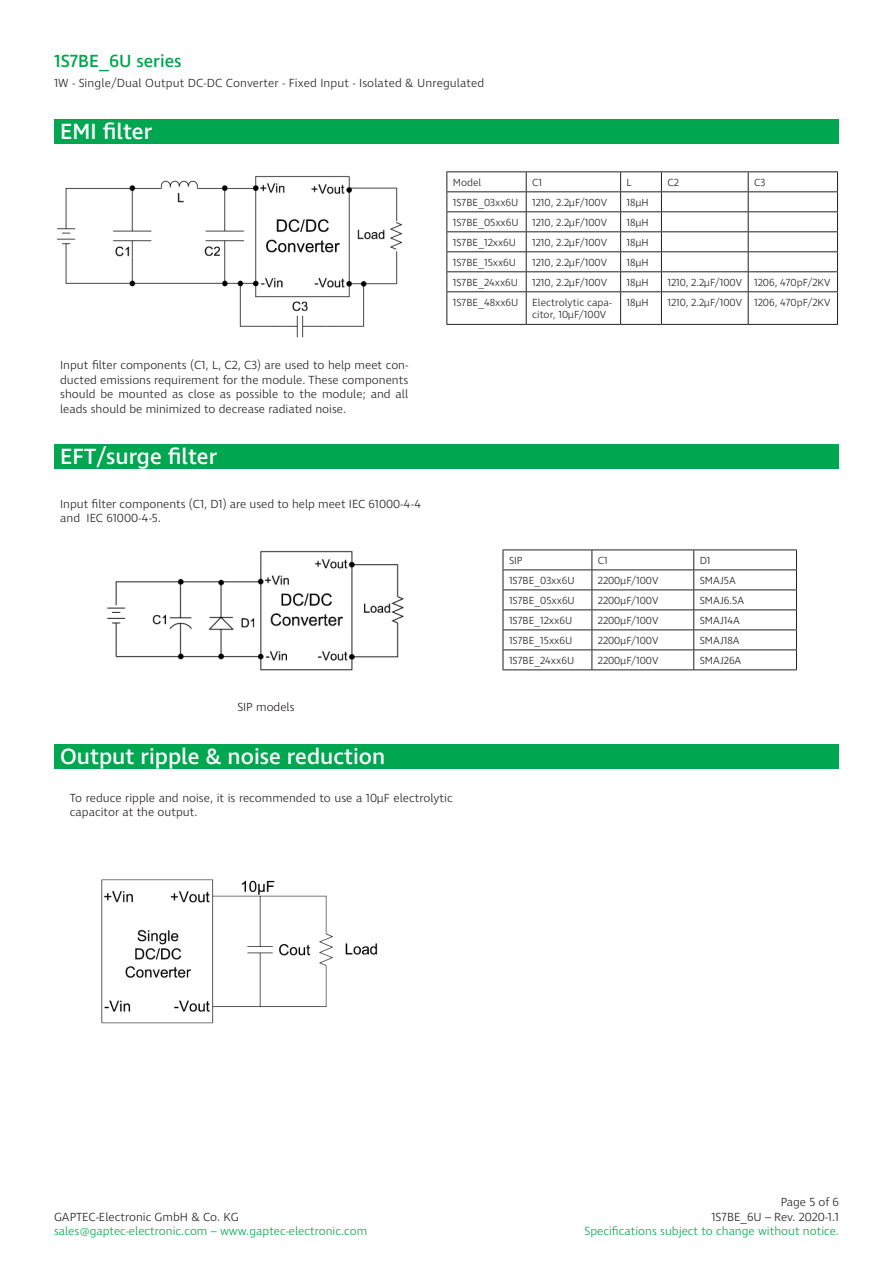
<style>
.page{position:relative;width:893px;height:1263px;background:#fff}
.page>*{position:absolute;margin:0;border:0;box-sizing:border-box;transform-origin:0 0}
.t1{font:500 22.5px "Ingra";color:#fff}
.t2{font:500 18px "Ingra";color:#00a650}
.t3{font:300 12px/14.4px "Ingra";color:#221f1f}
.t4{font:300 12px "Ingra";color:#00a650}
.t5{font:300 10.5px/12.6px "Ingra";color:#221f1f}
</style>
<div class="page">
<div style="left:54px;top:119px;width:785px;height:25px;background:#00a650"></div>
<div style="left:54px;top:444px;width:785px;height:25px;background:#00a650"></div>
<div style="left:54px;top:744px;width:785px;height:25px;background:#00a650"></div>
<img style="left:57px;top:176px;width:346px;height:162px">
<img style="left:107px;top:550px;width:297px;height:121px">
<hr style="left:446px;top:171px;width:80px;height:1px;background:#221f1f">
<hr style="left:526px;top:171px;width:95px;height:1px;background:#221f1f">
<hr style="left:621px;top:171px;width:40px;height:1px;background:#221f1f">
<hr style="left:661px;top:171px;width:87px;height:1px;background:#221f1f">
<hr style="left:748px;top:171px;width:90px;height:1px;background:#221f1f">
<hr style="left:446px;top:191px;width:80px;height:1px;background:#221f1f">
<hr style="left:526px;top:191px;width:95px;height:1px;background:#221f1f">
<hr style="left:621px;top:191px;width:40px;height:1px;background:#221f1f">
<hr style="left:661px;top:191px;width:87px;height:1px;background:#221f1f">
<hr style="left:748px;top:191px;width:90px;height:1px;background:#221f1f">
<hr style="left:446px;top:211px;width:80px;height:1px;background:#221f1f">
<hr style="left:526px;top:211px;width:95px;height:1px;background:#221f1f">
<hr style="left:621px;top:211px;width:40px;height:1px;background:#221f1f">
<hr style="left:661px;top:211px;width:87px;height:1px;background:#221f1f">
<hr style="left:748px;top:211px;width:90px;height:1px;background:#221f1f">
<hr style="left:446px;top:231px;width:80px;height:1px;background:#221f1f">
<hr style="left:526px;top:231px;width:95px;height:1px;background:#221f1f">
<hr style="left:621px;top:231px;width:40px;height:1px;background:#221f1f">
<hr style="left:661px;top:231px;width:87px;height:1px;background:#221f1f">
<hr style="left:748px;top:231px;width:90px;height:1px;background:#221f1f">
<hr style="left:446px;top:251px;width:80px;height:1px;background:#221f1f">
<hr style="left:526px;top:251px;width:95px;height:1px;background:#221f1f">
<hr style="left:621px;top:251px;width:40px;height:1px;background:#221f1f">
<hr style="left:661px;top:251px;width:87px;height:1px;background:#221f1f">
<hr style="left:748px;top:251px;width:90px;height:1px;background:#221f1f">
<hr style="left:446px;top:271px;width:80px;height:1px;background:#221f1f">
<svg style="left:446px;top:172px;width:1px;height:119px"></svg>
<hr style="left:526px;top:271px;width:95px;height:1px;background:#221f1f">
<svg style="left:526px;top:172px;width:1px;height:119px"></svg>
<hr style="left:621px;top:271px;width:40px;height:1px;background:#221f1f">
<svg style="left:620px;top:172px;width:1px;height:119px"></svg>
<hr style="left:661px;top:271px;width:87px;height:1px;background:#221f1f">
<svg style="left:661px;top:172px;width:1px;height:119px"></svg>
<hr style="left:748px;top:271px;width:90px;height:1px;background:#221f1f">
<svg style="left:748px;top:172px;width:1px;height:119px"></svg>
<svg style="left:837px;top:172px;width:1px;height:119px"></svg>
<hr style="left:446px;top:291px;width:80px;height:1px;background:#221f1f">
<hr style="left:446px;top:292px;width:1px;height:32px;background:#221f1f">
<hr style="left:526px;top:291px;width:95px;height:1px;background:#221f1f">
<hr style="left:526px;top:292px;width:1px;height:32px;background:#221f1f">
<hr style="left:621px;top:291px;width:40px;height:1px;background:#221f1f">
<hr style="left:620px;top:292px;width:1px;height:32px;background:#221f1f">
<hr style="left:661px;top:291px;width:87px;height:1px;background:#221f1f">
<hr style="left:661px;top:292px;width:1px;height:32px;background:#221f1f">
<hr style="left:748px;top:291px;width:90px;height:1px;background:#221f1f">
<hr style="left:748px;top:292px;width:1px;height:32px;background:#221f1f">
<hr style="left:837px;top:292px;width:1px;height:32px;background:#221f1f">
<hr style="left:446px;top:324px;width:80px;height:1px;background:#221f1f">
<hr style="left:526px;top:324px;width:95px;height:1px;background:#221f1f">
<hr style="left:621px;top:324px;width:40px;height:1px;background:#221f1f">
<hr style="left:661px;top:324px;width:87px;height:1px;background:#221f1f">
<hr style="left:748px;top:324px;width:90px;height:1px;background:#221f1f">
<hr style="left:503px;top:549px;width:89px;height:1px;background:#221f1f">
<hr style="left:592px;top:549px;width:102px;height:1px;background:#221f1f">
<hr style="left:694px;top:549px;width:103px;height:1px;background:#221f1f">
<hr style="left:503px;top:569px;width:89px;height:1px;background:#221f1f">
<hr style="left:592px;top:569px;width:102px;height:1px;background:#221f1f">
<hr style="left:694px;top:569px;width:103px;height:1px;background:#221f1f">
<hr style="left:503px;top:589px;width:89px;height:1px;background:#221f1f">
<hr style="left:592px;top:589px;width:102px;height:1px;background:#221f1f">
<hr style="left:694px;top:589px;width:103px;height:1px;background:#221f1f">
<hr style="left:503px;top:609px;width:89px;height:1px;background:#221f1f">
<hr style="left:592px;top:609px;width:102px;height:1px;background:#221f1f">
<hr style="left:694px;top:609px;width:103px;height:1px;background:#221f1f">
<hr style="left:503px;top:629px;width:89px;height:1px;background:#221f1f">
<hr style="left:592px;top:629px;width:102px;height:1px;background:#221f1f">
<hr style="left:694px;top:629px;width:103px;height:1px;background:#221f1f">
<hr style="left:503px;top:649px;width:89px;height:1px;background:#221f1f">
<svg style="left:503px;top:550px;width:1px;height:119px"></svg>
<hr style="left:592px;top:649px;width:102px;height:1px;background:#221f1f">
<svg style="left:591px;top:550px;width:1px;height:119px"></svg>
<hr style="left:694px;top:649px;width:103px;height:1px;background:#221f1f">
<svg style="left:693px;top:550px;width:1px;height:119px"></svg>
<svg style="left:796px;top:550px;width:1px;height:119px"></svg>
<hr style="left:503px;top:669px;width:89px;height:1px;background:#221f1f">
<hr style="left:592px;top:669px;width:102px;height:1px;background:#221f1f">
<hr style="left:694px;top:669px;width:103px;height:1px;background:#221f1f">
<img style="left:101px;top:879px;width:277px;height:145px">
<h2 class="t2" style="left:54px;top:54px;width:129px">1S7BE_6U series</h2>
<p class="t3" style="left:54px;top:76px;width:432px">1W - Single/Dual Output DC-DC Converter - Fixed Input - Isolated &amp; Unregulated</p>
<h1 class="t1" style="left:60px;top:120px;width:94px">EMI filter</h1>
<p class="t3" style="left:60px;top:359px;width:350px;text-align:justify">Input filter components (C1, L, C2, C3) are used to help meet con&shy;ducted emissions requirement for the module. These components should be mounted as close as possible to the module; and all leads should be minimized to decrease radiated noise.</p>
<h1 class="t1" style="left:60px;top:446px;width:159px">EFT/surge filter</h1>
<p class="t3" style="left:60px;top:497px;width:362px">Input filter components (C1, D1) are used to help meet IEC 61000-4-4 and IEC 61000-4-5.</p>
<p class="t3" style="left:237px;top:701px;width:59px">SIP models</p>
<h1 class="t1" style="left:60px;top:745px;width:327px">Output ripple &amp; noise reduction</h1>
<p class="t5" style="left:453px;top:176px;width:30px">Model</p>
<p class="t5" style="left:532px;top:176px;width:11px">C1</p>
<p class="t5" style="left:627px;top:176px;width:7px">L</p>
<p class="t5" style="left:667px;top:176px;width:13px">C2</p>
<p class="t5" style="left:754px;top:176px;width:13px">C3</p>
<p class="t5" style="left:453px;top:196px;width:67px">1S7BE_03xx6U</p>
<p class="t5" style="left:532px;top:196px;width:76px">1210, 2.2µF/100V</p>
<p class="t5" style="left:627px;top:196px;width:24px">18µH</p>
<p class="t5" style="left:453px;top:216px;width:67px">1S7BE_05xx6U</p>
<p class="t5" style="left:532px;top:216px;width:76px">1210, 2.2µF/100V</p>
<p class="t5" style="left:627px;top:216px;width:24px">18µH</p>
<p class="t5" style="left:453px;top:236px;width:65px">1S7BE_12xx6U</p>
<p class="t5" style="left:532px;top:236px;width:76px">1210, 2.2µF/100V</p>
<p class="t5" style="left:627px;top:236px;width:24px">18µH</p>
<p class="t5" style="left:453px;top:256px;width:65px">1S7BE_15xx6U</p>
<p class="t5" style="left:532px;top:256px;width:76px">1210, 2.2µF/100V</p>
<p class="t5" style="left:627px;top:256px;width:24px">18µH</p>
<p class="t5" style="left:453px;top:276px;width:67px">1S7BE_24xx6U</p>
<p class="t5" style="left:532px;top:276px;width:76px">1210, 2.2µF/100V</p>
<p class="t5" style="left:627px;top:276px;width:24px">18µH</p>
<p class="t5" style="left:667px;top:276px;width:165px">1210, 2.2µF/100V 1206, 470pF/2KV</p>
<p class="t5" style="left:453px;top:296px;width:67px">1S7BE_48xx6U</p>
<p class="t5" style="left:532px;top:296px;width:81px">Electrolytic capa&shy;citor, 10µF/100V</p>
<p class="t5" style="left:627px;top:296px;width:24px">18µH</p>
<p class="t5" style="left:667px;top:296px;width:165px">1210, 2.2µF/100V 1206, 470pF/2KV</p>
<p class="t5" style="left:509px;top:555px;width:15px">SIP</p>
<p class="t5" style="left:598px;top:555px;width:11px">C1</p>
<p class="t5" style="left:700px;top:555px;width:12px">D1</p>
<p class="t5" style="left:509px;top:574px;width:67px">1S7BE_03xx6U</p>
<p class="t5" style="left:598px;top:574px;width:62px">2200µF/100V</p>
<p class="t5" style="left:700px;top:574px;width:38px">SMAJ5A</p>
<p class="t5" style="left:509px;top:594px;width:67px">1S7BE_05xx6U</p>
<p class="t5" style="left:598px;top:594px;width:62px">2200µF/100V</p>
<p class="t5" style="left:700px;top:594px;width:46px">SMAJ6.5A</p>
<p class="t5" style="left:509px;top:614px;width:65px">1S7BE_12xx6U</p>
<p class="t5" style="left:598px;top:614px;width:62px">2200µF/100V</p>
<p class="t5" style="left:700px;top:614px;width:42px">SMAJ14A</p>
<p class="t5" style="left:509px;top:634px;width:65px">1S7BE_15xx6U</p>
<p class="t5" style="left:598px;top:634px;width:62px">2200µF/100V</p>
<p class="t5" style="left:700px;top:634px;width:41px">SMAJ18A</p>
<p class="t5" style="left:509px;top:654px;width:67px">1S7BE_24xx6U</p>
<p class="t5" style="left:598px;top:654px;width:62px">2200µF/100V</p>
<p class="t5" style="left:700px;top:654px;width:43px">SMAJ26A</p>
<p class="t3" style="left:70px;top:791px;width:384px">To reduce ripple and noise, it is recommended to use a 10µF electrolytic capacitor at the output.</p>
<p class="t3" style="left:54px;top:1210px;width:186px">GAPTEC-Electronic GmbH &amp; Co. KG</p>
<p class="t4" style="left:54px;top:1225px;width:315px">sales@gaptec-electronic.com – www.gaptec-electronic.com</p>
<p class="t3" style="left:711px;top:1195px;width:129px;text-align:right">Page 5 of 6<br>1S7BE_6U – Rev. 2020-1.1</p>
<p class="t4" style="left:585px;top:1225px;width:256px">Specifications subject to change without notice.</p>
</div>
